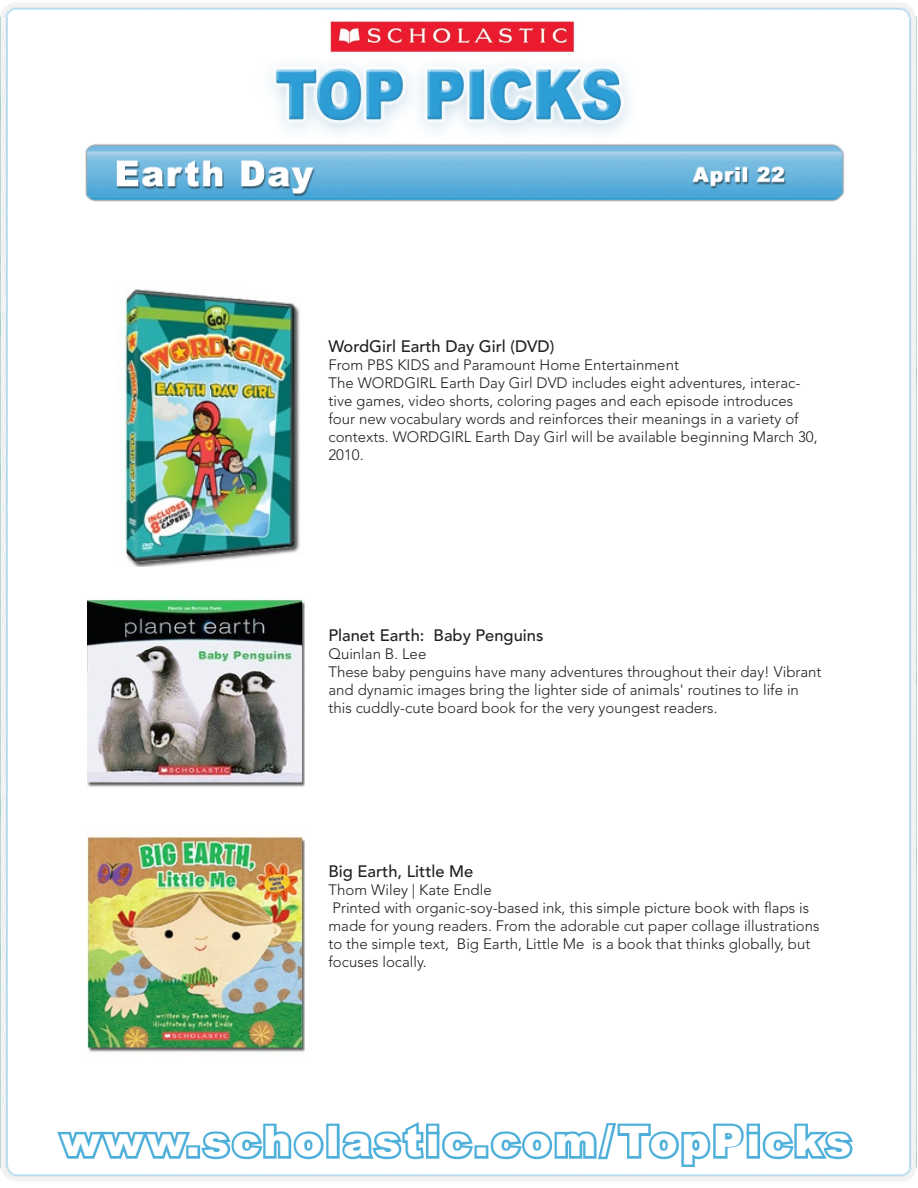
<style>
.page{position:relative;width:918px;height:1188px;background:#fff}
.page>*{position:absolute;margin:0;border:0;box-sizing:border-box;transform-origin:0 0}
.t1{font:900 42px "Arial";letter-spacing:.08em;color:#fff}
.t2{font:500 16.5px "Avenir";color:#231f20}
.t3{font:300 15px/18px "Avenir";color:#231f20}
</style>
<div class="page">
<img style="left:0;top:3px;width:917px;height:15px">
<img style="left:0;top:1166px;width:917px;height:15px">
<img style="left:0;top:684px;width:917px;height:482px">
<img style="left:0;top:18px;width:917px;height:666px">
<img style="left:246px;top:18px;width:423px;height:123px">
<svg style="left:54px;top:1121px;width:273px;height:45px"></svg>
<div style="left:326px;top:1124px;width:14px;height:35px;border:5px solid #4eafda"></div>
<svg style="left:338px;top:1118px;width:138px;height:45px"></svg>
<div style="left:474px;top:1145px;width:14px;height:14px;border:5px solid #4eafda"></div>
<svg style="left:487px;top:1120px;width:369px;height:49px"></svg>
<img style="left:80px;top:143px;width:767px;height:63px">
<img style="left:87px;top:828px;width:218px;height:229px">
<img style="left:87px;top:582px;width:218px;height:209px">
<img style="left:117px;top:287px;width:186px;height:280px">
<p class="t2" style="left:328px;top:336px;width:227px">WordGirl Earth Day Girl (DVD)</p>
<p class="t3" style="left:328px;top:356px;width:491px">From PBS KIDS and Paramount Home Entertainment<br>The WORDGIRL Earth Day Girl DVD includes eight adventures, interac&shy;tive games, video shorts, coloring pages and each episode introduces four new vocabulary words and reinforces their meanings in a variety of contexts. WORDGIRL Earth Day Girl will be available beginning March 30, 2010.</p>
<p class="t2" style="left:328px;top:626px;width:216px">Planet Earth: Baby Penguins</p>
<p class="t3" style="left:328px;top:645px;width:495px">Quinlan B. Lee<br>These baby penguins have many adventures throughout their day! Vibrant and dynamic images bring the lighter side of animals' routines to life in this cuddly-cute board book for the very youngest readers.</p>
<p class="t2" style="left:328px;top:862px;width:146px">Big Earth, Little Me</p>
<p class="t3" style="left:328px;top:881px;width:493px">Thom Wiley | Kate Endle<br>Printed with organic-soy-based ink, this simple picture book with flaps is made for young readers. From the adorable cut paper collage illustrations to the simple text, Big Earth, Little Me is a book that thinks globally, but focuses locally.</p>
<h1 class="t1" style="left:61px;top:1118px;width:792px">www.scholastic.com/TopPicks</h1>
</div>
